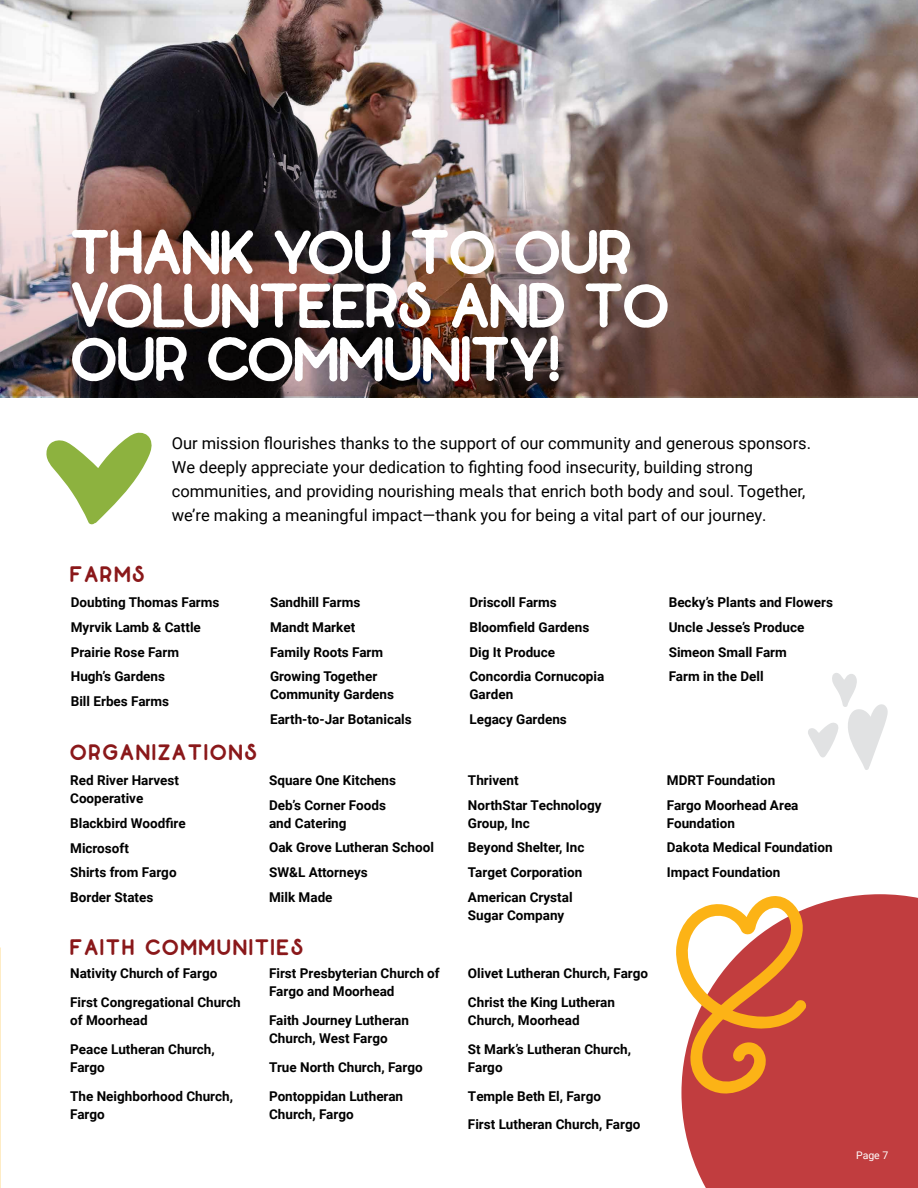
<style>
.page{position:relative;width:918px;height:1188px;background:#fff}
.page>*{position:absolute;margin:0;border:0;box-sizing:border-box;transform-origin:0 0}
.t1{font:63.3px/53.6px "Restless Youth Sans";color:#fff}
.t2{font:22.5px "Restless Youth Sans";letter-spacing:.1em;color:#8a181a}
.t3{font:16.5px/24px "Roboto";color:#000}
.t4{font:700 13.5px/24.8px "Roboto";color:#000}
.t5{font:10.5px "Roboto";color:#fff}
</style>
<div class="page">
<div style="left:681px;top:894px;width:237px;height:294px;background:#c13d3f"></div>
<img style="left:0;top:0;width:918px;height:397px">
<img style="left:0;top:64px;width:918px;height:332px">
<svg style="left:676px;top:895px;width:131px;height:199px"></svg>
<svg style="left:808px;top:673px;width:80px;height:97px"></svg>
<svg style="left:46px;top:432px;width:106px;height:93px"></svg>
<h1 class="t1" style="left:71px;top:219px;width:600px">THANK YOU TO OUR<br>VOLUNTEERS AND TO<br>OUR COMMUNITY!</h1>
<h2 class="t2" style="left:70px;top:556px;width:76px">FARMS</h2>
<p class="t3" style="left:172px;top:431px;width:641px">Our mission flourishes thanks to the support of our community and generous sponsors.<br>We deeply appreciate your dedication to fighting food insecurity, building strong communities, and providing nourishing meals that enrich both body and soul. Together, we’re making a meaningful impact—thank you for being a vital part of our journey.</p>
<p class="t4" style="left:71px;top:590px;width:150px">Doubting Thomas Farms<br>Myrvik Lamb &amp; Cattle<br>Prairie Rose Farm<br>Hugh’s Gardens<br>Bill Erbes Farms</p>
<p class="t4" style="left:270px;top:590px;width:115px">Sandhill Farms<br>Mandt Market<br>Family Roots Farm<br>Growing Together</p>
<p class="t4" style="left:270px;top:682px;width:143px">Community Gardens<br>Earth-to-Jar Botanicals</p>
<h2 class="t2" style="left:70px;top:735px;width:188px">ORGANIZATIONS</h2>
<p class="t4" style="left:70px;top:771px;width:110px;line-height:18px">Red River Harvest<br>Cooperative</p>
<p class="t4" style="left:70px;top:810px;width:117px">Blackbird Woodfire<br>Microsoft<br>Shirts from Fargo<br>Border States</p>
<p class="t4" style="left:269px;top:767px;width:128px">Square One Kitchens<br>Deb’s Corner Foods</p>
<p class="t4" style="left:269px;top:810px;width:166px">and Catering<br>Oak Grove Lutheran School<br>SW&amp;L Attorneys<br>Milk Made</p>
<h2 class="t2" style="left:70px;top:929px;width:234px">FAITH COMMUNITIES</h2>
<p class="t4" style="left:70px;top:959px;width:172px;line-height:28.8px">Nativity Church of Fargo<br>First Congregational Church</p>
<p class="t4" style="left:70px;top:1005px;width:146px;line-height:28.8px">of Moorhead<br>Peace Lutheran Church,</p>
<p class="t4" style="left:70px;top:1052px;width:164px;line-height:28.8px">Fargo<br>The Neighborhood Church,</p>
<p class="t4" style="left:70px;top:1101px;width:36px">Fargo</p>
<p class="t4" style="left:269px;top:964px;width:172px;line-height:18px">First Presbyterian Church of<br>Fargo and Moorhead</p>
<p class="t4" style="left:269px;top:1011px;width:141px;line-height:18px">Faith Journey Lutheran<br>Church, West Fargo</p>
<p class="t4" style="left:269px;top:1052px;width:155px;line-height:28.8px">True North Church, Fargo<br>Pontoppidan Lutheran</p>
<p class="t4" style="left:269px;top:1101px;width:86px">Church, Fargo</p>
<p class="t4" style="left:469px;top:590px;width:136px">Driscoll Farms<br>Bloomfield Gardens<br>Dig It Produce<br>Concordia Cornucopia</p>
<p class="t4" style="left:469px;top:682px;width:99px">Garden<br>Legacy Gardens</p>
<p class="t4" style="left:468px;top:767px;width:135px">Thrivent<br>NorthStar Technology</p>
<p class="t4" style="left:468px;top:810px;width:118px">Group, Inc<br>Beyond Shelter, Inc<br>Target Corporation<br>American Crystal</p>
<p class="t4" style="left:468px;top:902px;width:98px">Sugar Company</p>
<p class="t4" style="left:468px;top:958px;width:182px;line-height:28.8px">Olivet Lutheran Church, Fargo<br>Christ the King Lutheran</p>
<p class="t4" style="left:468px;top:1005px;width:164px;line-height:28.8px">Church, Moorhead<br>St Mark’s Lutheran Church,</p>
<p class="t4" style="left:468px;top:1052px;width:174px;line-height:28.8px">Fargo<br>Temple Beth El, Fargo<br>First Lutheran Church, Fargo</p>
<p class="t4" style="left:669px;top:590px;width:166px">Becky’s Plants and Flowers<br>Uncle Jesse’s Produce<br>Simeon Small Farm<br>Farm in the Dell</p>
<p class="t4" style="left:667px;top:767px;width:133px">MDRT Foundation<br>Fargo Moorhead Area</p>
<p class="t4" style="left:667px;top:810px;width:167px">Foundation<br>Dakota Medical Foundation<br>Impact Foundation</p>
<p class="t5" style="left:856px;top:1148px;width:34px">Page 7</p>
</div>
